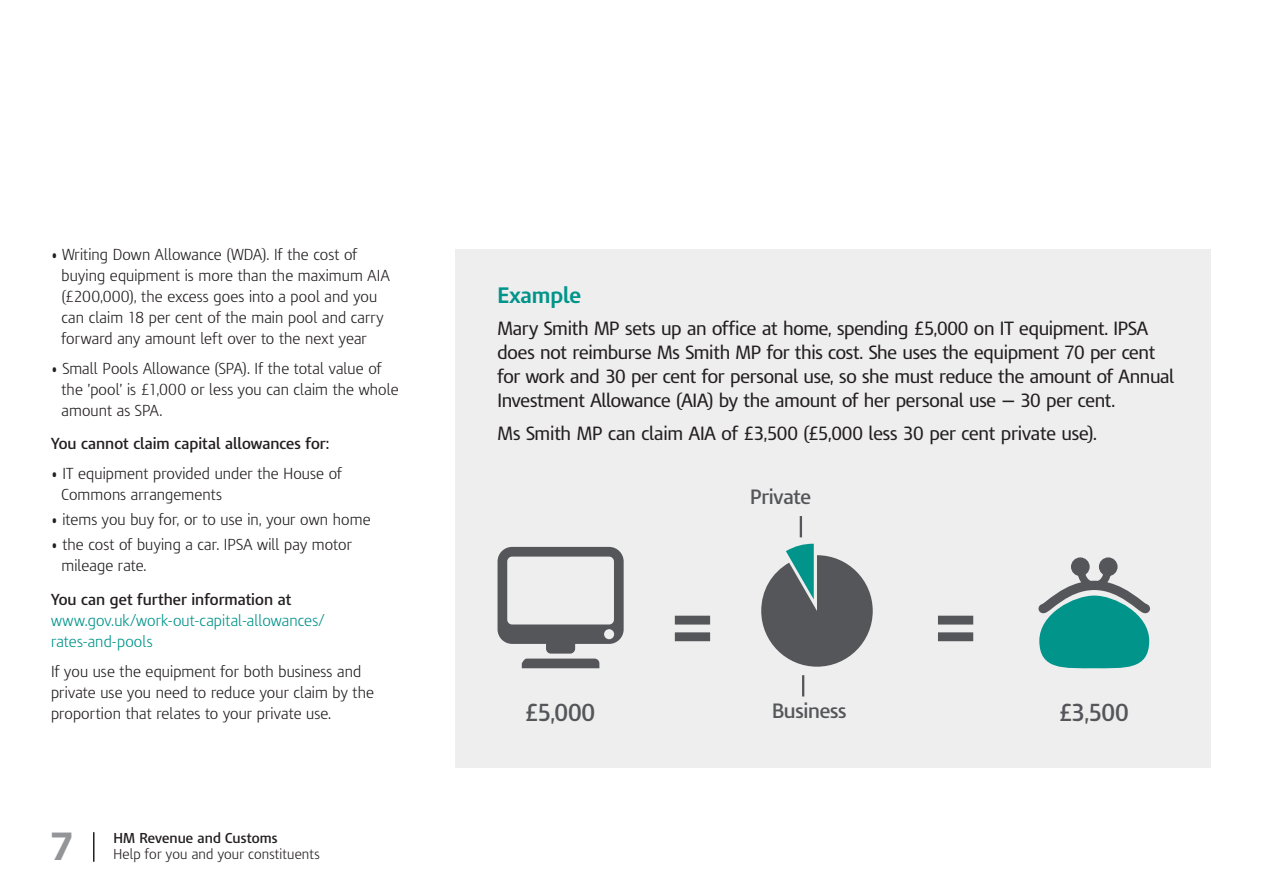
<style>
.page{position:relative;width:1263px;height:893px;background:#fff}
.page>*{position:absolute;margin:0;border:0;box-sizing:border-box;transform-origin:0 0}
.t1{font:800 62.4px "HMRC Modena";color:#55565a}
.t2{font:700 39px "GDS Transport";color:#939598}
.t3{font:600 23.1px "HMRC Modena";letter-spacing:-.005em;color:#55565a}
.t4{font:700 21px "HMRC Modena";letter-spacing:-.005em;color:#00948b}
.t5{font:600 19.5px "HMRC Modena";letter-spacing:-.015em;color:#55565a}
.t6{font:18px/24px "HMRC Modena";letter-spacing:-.015em;color:#231f20}
.t7{font:300 15px/21px "HMRC Modena";letter-spacing:.005em;color:#231f20}
.t8{font:600 15px "HMRC Modena";color:#231f20}
.t9{font:300 15px/21px "HMRC Modena";letter-spacing:.01em;color:#00948b}
.t10{font:300 13.5px "HMRC Modena";letter-spacing:.01em;color:#231f20}
.t11{font:600 13.5px "HMRC Modena";letter-spacing:.005em;color:#231f20}
</style>
<div class="page">
<hr style="left:93px;top:832px;width:2px;height:30px;background:#231f20">
<div style="left:456px;top:249px;width:755px;height:519px;background:#eee"></div>
<svg style="left:497px;top:547px;width:127px;height:121px"></svg>
<svg style="left:1071px;top:557px;width:19px;height:19px"></svg>
<svg style="left:1099px;top:557px;width:18px;height:19px"></svg>
<svg style="left:1038px;top:559px;width:112px;height:110px"></svg>
<svg style="left:761px;top:544px;width:112px;height:123px"></svg>
<hr style="left:800px;top:516px;width:2px;height:21px;background:#55565a">
<hr style="left:802px;top:675px;width:2px;height:21px;background:#55565a">
<p class="t7" style="left:62px;top:244px;width:330px;text-indent:-10px">• Writing Down Allowance (WDA). If the cost of buying equipment is more than the maximum AIA (£200,000), the excess goes into a pool and you can claim 18 per cent of the main pool and carry forward any amount left over to the next year</p>
<p class="t7" style="left:62px;top:358px;width:339px;text-indent:-10px">• Small Pools Allowance (SPA). If the total value of the ’pool’ is £1,000 or less you can claim the whole amount as SPA.</p>
<p class="t8" style="left:51px;top:435px;width:280px">You cannot claim capital allowances for:</p>
<p class="t7" style="left:62px;top:463px;width:282px;text-indent:-10px">• IT equipment provided under the House of<br>Commons arrangements</p>
<p class="t7" style="left:51px;top:509px;width:321px">• items you buy for, or to use in, your own home</p>
<p class="t7" style="left:62px;top:534px;width:292px;text-indent:-10px">• the cost of buying a car. IPSA will pay motor mileage rate.</p>
<p class="t8" style="left:51px;top:590px;width:242px">You can get further information at</p>
<p class="t9" style="left:51px;top:610px;width:275px">www.gov.uk/work-out-capital-allowances/ rates-and-pools</p>
<p class="t7" style="left:51px;top:661px;width:324px">If you use the equipment for both business and private use you need to reduce your claim by the proportion that relates to your private use.</p>
<h2 class="t2" style="left:51px;top:822px;width:23px">7</h2>
<p class="t11" style="left:114px;top:830px;width:165px">HM Revenue and Customs</p>
<p class="t10" style="left:114px;top:846px;width:208px">Help for you and your constituents</p>
<h3 class="t4" style="left:497px;top:282px;width:85px">Example</h3>
<p class="t6" style="left:497px;top:316px;width:678px">Mary Smith MP sets up an office at home, spending £5,000 on IT equipment. IPSA does not reimburse Ms Smith MP for this cost. She uses the equipment 70 per cent for work and 30 per cent for personal use, so she must reduce the amount of Annual Investment Allowance (AIA) by the amount of her personal use — 30 per cent.</p>
<p class="t6" style="left:497px;top:421px;width:601px">Ms Smith MP can claim AIA of £3,500 (£5,000 less 30 per cent private use).</p>
<h3 class="t5" style="left:750px;top:485px;width:62px">Private</h3>
<h1 class="t1" style="left:674px;top:584px;width:38px">=</h1>
<h1 class="t1" style="left:937px;top:584px;width:38px">=</h1>
<h3 class="t3" style="left:525px;top:699px;width:72px">£5,000</h3>
<h3 class="t5" style="left:772px;top:699px;width:76px">Business</h3>
<h3 class="t3" style="left:1059px;top:699px;width:72px">£3,500</h3>
</div>
